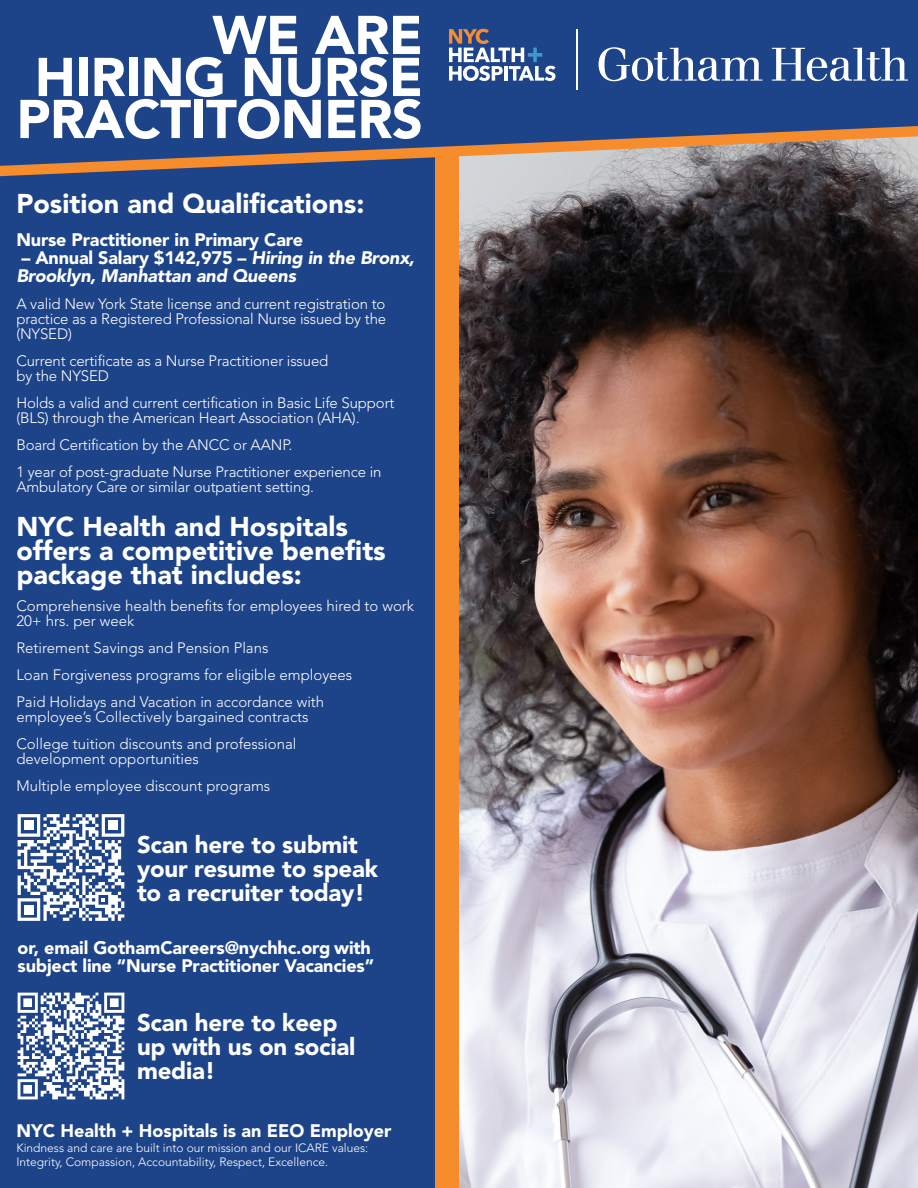
<style>
.page{position:relative;width:918px;height:1188px;background:#fff}
.page>*{position:absolute;margin:0;border:0;box-sizing:border-box;transform-origin:0 0}
.t1{font:900 54px/42px "Avenir LT Std";letter-spacing:-.01em;color:#fff;text-align:right}
.t2{font:900 27px/24px "Avenir LT Std";color:#fff}
.t3{font:900 24px/24px "Avenir LT Std";letter-spacing:-.01em;color:#fff}
.t4{font:900 18px/18px "Avenir LT Std";letter-spacing:-.01em;color:#fff}
.t5{font:italic 900 18px/18px "Avenir LT Std";letter-spacing:-.01em;color:#fff}
.t6{font:300 15px/15px "Avenir LT Std";letter-spacing:-.01em;color:#fff}
.t7{font:300 12px/14.4px "Avenir LT Std";color:#fff}
.s1{font-style:normal}
</style>
<div class="page">
<img style="left:459px;top:176px;width:459px;height:1012px">
<div style="left:0;top:13px;width:459px;height:1175px;background:#f68c2c"></div>
<div style="left:0;top:13px;width:435px;height:1175px;background:#1d4389"></div>
<svg style="left:0;top:166px;width:918px;height:10px"></svg>
<svg style="left:0;top:0;width:918px;height:166px;fill:#1d4389"></svg>
<svg style="left:449px;top:29px;width:107px;height:52px"></svg>
<hr style="left:577px;top:29px;width:1px;height:61px;background:#fff">
<svg style="left:599px;top:47px;width:163px;height:34px"></svg>
<svg style="left:772px;top:48px;width:136px;height:33px"></svg>
<svg style="left:18px;top:814px;width:106px;height:107px"></svg>
<div style="left:24px;top:821px;width:10px;height:9px;background:#fff"></div>
<div style="left:108px;top:821px;width:10px;height:9px;background:#fff"></div>
<div style="left:24px;top:905px;width:10px;height:9px;background:#fff"></div>
<svg style="left:18px;top:993px;width:106px;height:106px"></svg>
<p class="t1" style="left:17px;top:14px;width:408px">WE ARE<br>HIRING NURSE<br>PRACTITONERS</p>
<p class="t2" style="left:16px;top:192px;width:350px">Position and Qualifications:</p>
<p class="t4" style="left:16px;top:231px;width:288px">Nurse Practitioner in Primary Care</p>
<p class="t5" style="left:16px;top:249px;width:400px"><span class="s1">– Annual Salary $142,975 –</span> Hiring in the Bronx,<br>Brooklyn, Manhattan and Queens</p>
<p class="t6" style="left:16px;top:296px;width:371px;text-align:justify">A valid New York State license and current registration to practice as a Registered Professional Nurse issued by the (NYSED)</p>
<p class="t6" style="left:16px;top:353px;width:314px">Current certificate as a Nurse Practitioner issued by the NYSED</p>
<p class="t6" style="left:16px;top:395px;width:380px">Holds a valid and current certification in Basic Life Support (BLS) through the American Heart Association (AHA).</p>
<p class="t6" style="left:16px;top:437px;width:278px">Board Certification by the ANCC or AANP.</p>
<p class="t6" style="left:16px;top:464px;width:367px">1 year of post-graduate Nurse Practitioner experience in<br>Ambulatory Care or similar outpatient setting.</p>
<p class="t2" style="left:16px;top:514px;width:371px">NYC Health and Hospitals offers a competitive benefits package that includes:</p>
<p class="t6" style="left:16px;top:598px;width:399px">Comprehensive health benefits for employees hired to work<br>20+ hrs. per week</p>
<p class="t6" style="left:16px;top:634px;width:337px;line-height:27px">Retirement Savings and Pension Plans<br>Loan Forgiveness programs for eligible employees<br>Paid Holidays and Vacation in accordance with</p>
<p class="t6" style="left:16px;top:703px;width:294px;line-height:27px">employee’s Collectively bargained contracts<br>College tuition discounts and professional</p>
<p class="t6" style="left:16px;top:745px;width:255px;line-height:27px">development opportunities<br>Multiple employee discount programs</p>
<p class="t3" style="left:137px;top:832px;width:243px">Scan here to submit your resume to speak to a recruiter today!</p>
<p class="t4" style="left:18px;top:938px;width:358px">or, email GothamCareers@nychhc.org with subject line “Nurse Practitioner Vacancies”</p>
<p class="t3" style="left:137px;top:1011px;width:220px">Scan here to keep up with us on social media!</p>
<p class="t4" style="left:16px;top:1122px;width:377px">NYC Health + Hospitals is an EEO Employer</p>
<p class="t7" style="left:16px;top:1140px;width:353px">Kindness and care are built into our mission and our ICARE values:<br>Integrity, Compassion, Accountability, Respect, Excellence.</p>
</div>
